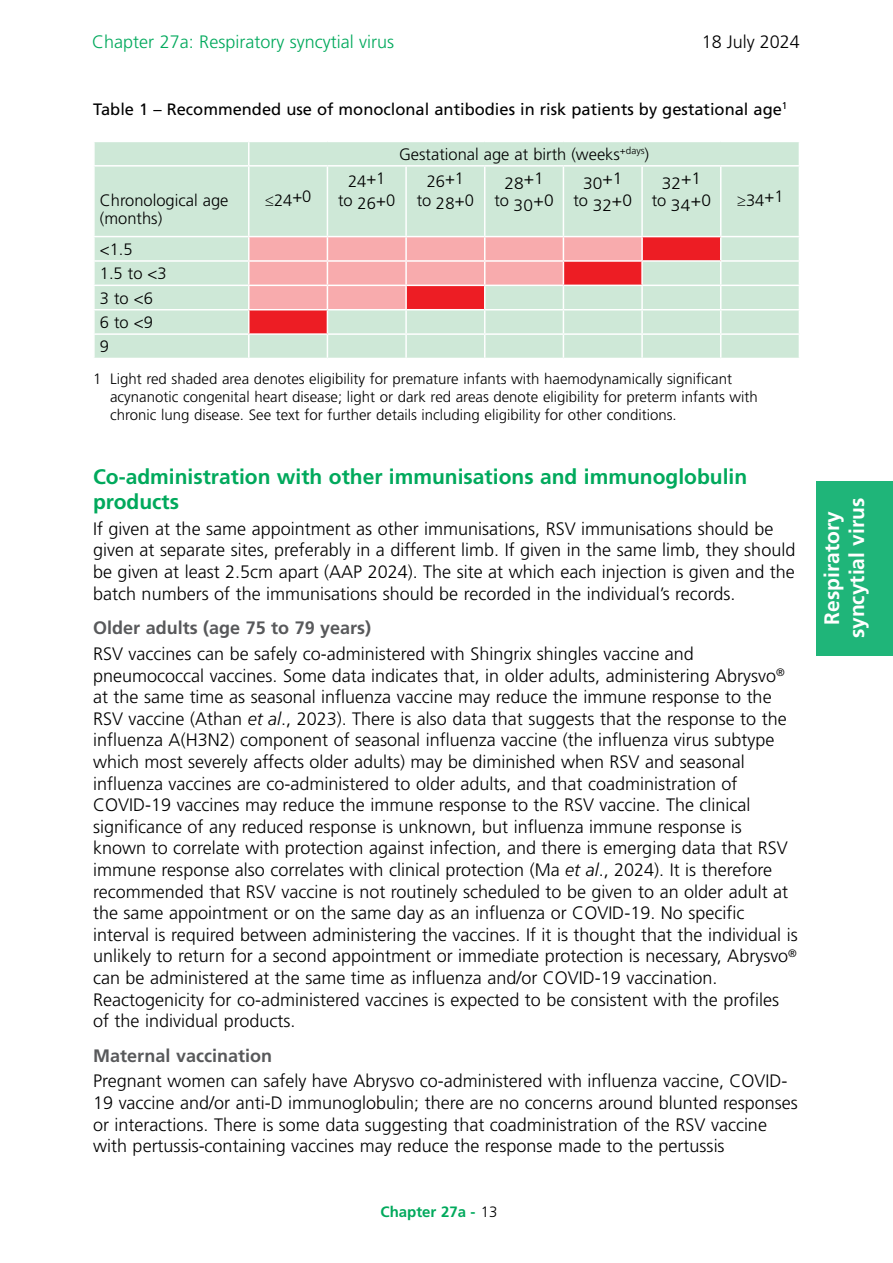
<style>
.page{position:relative;width:893px;height:1263px;background:#fff}
.page>*{position:absolute;margin:0;border:0;box-sizing:border-box;transform-origin:0 0}
.GBa_-_Header_1{font:700 21px/25.2px "Frutiger";color:#00a95c}
.t1{font:700 21px/25.2px "Frutiger";color:#fff;text-align:center}
.GBa_-_Body_text{font:300 18px/21.6px "Frutiger";color:#000}
.GBa_-_Header_3{font:700 18px "Frutiger";color:#58595b}
.t2{font:300 18px "Frutiger";color:#00a95c}
.GBa_-_Table_text{font:300 16.5px/18px "Frutiger";color:#000}
.GBa_-_Figure_title{font:16.5px "Frutiger";color:#000}
.GBa_-_Table_text-2{font:300 16.5px "Frutiger";color:#000;scale:1.05 1}
.GBa_-_Footnotes{font:300 15px/18px "Frutiger";color:#000}
.t3{font:700 15px "Frutiger";color:#00a95c}
.s1{font-family:"Helvetica Neue LT Std"}
.s2{font-style:italic}
.s3{font-weight:300;color:#000}
</style>
<div class="page">
<div style="left:816px;top:481px;width:77px;height:174px;background:#1fb579"></div>
<div style="left:95px;top:142px;width:704px;height:216px;background:#cee8d7"></div>
<svg style="left:643px;top:237px;width:77px;height:96px;background:#d6b6ab"></svg>
<svg style="left:248px;top:142px;width:1px;height:23px"></svg>
<hr style="left:93px;top:165px;width:156px;height:2px;background:#fff">
<hr style="left:249px;top:165px;width:78px;height:2px;background:#fff">
<hr style="left:248px;top:167px;width:1px;height:69px;background:#fff">
<hr style="left:327px;top:165px;width:79px;height:2px;background:#fff">
<hr style="left:327px;top:167px;width:1px;height:69px;background:#fff">
<hr style="left:406px;top:165px;width:79px;height:2px;background:#fff">
<hr style="left:405px;top:167px;width:2px;height:69px;background:#fff">
<hr style="left:485px;top:165px;width:78px;height:2px;background:#fff">
<hr style="left:484px;top:167px;width:1px;height:69px;background:#fff">
<hr style="left:563px;top:165px;width:79px;height:2px;background:#fff">
<hr style="left:563px;top:167px;width:1px;height:69px;background:#fff">
<hr style="left:642px;top:165px;width:79px;height:2px;background:#fff">
<hr style="left:641px;top:167px;width:2px;height:69px;background:#fff">
<hr style="left:721px;top:165px;width:79px;height:2px;background:#fff">
<hr style="left:720px;top:167px;width:1px;height:69px;background:#fff">
<hr style="left:93px;top:236px;width:156px;height:1px;background:#fff">
<hr style="left:249px;top:236px;width:78px;height:1px;background:#fff">
<hr style="left:327px;top:236px;width:79px;height:1px;background:#fff">
<hr style="left:406px;top:236px;width:79px;height:1px;background:#fff">
<hr style="left:485px;top:236px;width:78px;height:1px;background:#fff">
<hr style="left:563px;top:236px;width:79px;height:1px;background:#fff">
<hr style="left:642px;top:236px;width:79px;height:1px;background:#fff">
<hr style="left:641px;top:237px;width:2px;height:23px;background:#fff">
<hr style="left:721px;top:236px;width:79px;height:1px;background:#fff">
<hr style="left:93px;top:260px;width:156px;height:2px;background:#fff">
<hr style="left:642px;top:260px;width:79px;height:2px;background:#fff">
<hr style="left:641px;top:262px;width:2px;height:23px;background:#fff">
<hr style="left:721px;top:260px;width:79px;height:2px;background:#fff">
<hr style="left:93px;top:285px;width:156px;height:1px;background:#fff">
<hr style="left:642px;top:285px;width:79px;height:1px;background:#fff">
<hr style="left:641px;top:286px;width:2px;height:23px;background:#fff">
<hr style="left:721px;top:285px;width:79px;height:1px;background:#fff">
<hr style="left:93px;top:309px;width:156px;height:1px;background:#fff">
<hr style="left:642px;top:309px;width:79px;height:1px;background:#fff">
<hr style="left:641px;top:310px;width:2px;height:23px;background:#fff">
<hr style="left:721px;top:309px;width:79px;height:1px;background:#fff">
<hr style="left:93px;top:333px;width:156px;height:2px;background:#fff">
<svg style="left:248px;top:237px;width:394px;height:121px;background:#e6bab4"></svg>
<hr style="left:642px;top:333px;width:79px;height:2px;background:#fff">
<hr style="left:641px;top:335px;width:2px;height:23px;background:#fff">
<hr style="left:721px;top:333px;width:79px;height:2px;background:#fff">
<svg style="left:720px;top:237px;width:1px;height:121px"></svg>
<p class="t2" style="left:92px;top:31px;width:304px">Chapter 27a: Respiratory syncytial virus</p>
<p class="GBa_-_Body_text" style="left:702px;top:31px;width:100px">18 July 2024</p>
<p class="GBa_-_Figure_title" style="left:93px;top:99px;width:696px">Table 1 – Recommended use of monoclonal antibodies in risk patients by gestational age<sup>1</sup></p>
<p class="GBa_-_Table_text" style="left:399px;top:145px;width:252px">Gestational age at birth (weeks<sup>+days</sup>)</p>
<p class="GBa_-_Table_text" style="left:100px;top:192px;width:130px">Chronological age (months)</p>
<p class="GBa_-_Table_text" style="left:265px;top:190px;width:48px"><span class="s1">≤</span>24+0</p>
<p class="GBa_-_Table_text" style="left:348px;top:171px;width:39px">24+1</p>
<p class="GBa_-_Table_text" style="left:338px;top:192px;width:58px">to 26+0</p>
<p class="GBa_-_Table_text" style="left:427px;top:171px;width:39px">26+1</p>
<p class="GBa_-_Table_text" style="left:417px;top:192px;width:59px">to 28+0</p>
<p class="GBa_-_Table_text-2" style="left:504px;top:171px;width:39px">28+1</p>
<p class="GBa_-_Table_text" style="left:494px;top:192px;width:61px">to 30+0</p>
<p class="GBa_-_Table_text-2" style="left:583px;top:171px;width:39px">30+1</p>
<p class="GBa_-_Table_text" style="left:573px;top:192px;width:60px">to 32+0</p>
<p class="GBa_-_Table_text-2" style="left:662px;top:171px;width:39px">32+1</p>
<p class="GBa_-_Table_text" style="left:652px;top:192px;width:61px">to 34+0</p>
<p class="GBa_-_Table_text" style="left:737px;top:190px;width:48px"><span class="s1">≥</span>34+1</p>
<p class="GBa_-_Table_text" style="left:100px;top:240px;width:34px">&lt;1.5</p>
<p class="GBa_-_Table_text" style="left:100px;top:265px;width:68px">1.5 to &lt;3</p>
<p class="GBa_-_Table_text" style="left:100px;top:289px;width:55px">3 to &lt;6</p>
<p class="GBa_-_Table_text" style="left:100px;top:314px;width:55px">6 to &lt;9</p>
<p class="GBa_-_Table_text" style="left:100px;top:338px;width:11px">9</p>
<p class="GBa_-_Footnotes" style="left:110px;top:370px;width:649px;text-indent:-17px">1 Light red shaded area denotes eligibility for premature infants with haemodynamically significant acynanotic congenital heart disease; light or dark red areas denote eligibility for preterm infants with chronic lung disease. See text for further details including eligibility for other conditions.</p>
<h1 class="GBa_-_Header_1" style="left:93px;top:464px;width:656px">Co-administration with other immunisations and immunoglobulin products</h1>
<p class="GBa_-_Body_text" style="left:93px;top:518px;width:704px">If given at the same appointment as other immunisations, RSV immunisations should be given at separate sites, preferably in a different limb. If given in the same limb, they should be given at least 2.5cm apart (AAP 2024). The site at which each injection is given and the batch numbers of the immunisations should be recorded in the individual’s records.</p>
<h3 class="GBa_-_Header_3" style="left:93px;top:617px;width:280px">Older adults (age 75 to 79 years)</h3>
<p class="GBa_-_Body_text" style="left:93px;top:643px;width:706px">RSV vaccines can be safely co-administered with Shingrix shingles vaccine and pneumococcal vaccines. Some data indicates that, in older adults, administering Abrysvo<sup>® </sup>at the same time as seasonal influenza vaccine may reduce the immune response to the RSV vaccine (Athan <span class="s2">et al</span>., 2023). There is also data that suggests that the response to the influenza A(H3N2) component of seasonal influenza vaccine (the influenza virus subtype which most severely affects older adults) may be diminished when RSV and seasonal influenza vaccines are co-administered to older adults, and that coadministration of COVID-19 vaccines may reduce the immune response to the RSV vaccine. The clinical significance of any reduced response is unknown, but influenza immune response is known to correlate with protection against infection, and there is emerging data that RSV immune response also correlates with clinical protection (Ma <span class="s2">et al</span>., 2024). It is therefore recommended that RSV vaccine is not routinely scheduled to be given to an older adult at the same appointment or on the same day as an influenza or COVID-19. No specific interval is required between administering the vaccines. If it is thought that the individual is unlikely to return for a second appointment or immediate protection is necessary, Abrysvo<sup>® </sup>can be administered at the same time as influenza and/or COVID-19 vaccination.<br>Reactogenicity for co-administered vaccines is expected to be consistent with the profiles of the individual products.</p>
<h3 class="GBa_-_Header_3" style="left:93px;top:1045px;width:180px">Maternal vaccination</h3>
<p class="GBa_-_Body_text" style="left:93px;top:1070px;width:706px">Pregnant women can safely have Abrysvo co-administered with influenza vaccine, COVID-19 vaccine and/or anti-D immunoglobulin; there are no concerns around blunted responses or interactions. There is some data suggesting that coadministration of the RSV vaccine with pertussis-containing vaccines may reduce the response made to the pertussis</p>
<p class="t3" style="left:381px;top:1203px;width:119px">Chapter 27a - <span class="s3">13</span></p>
<p class="t1" style="left:819px;top:638px;width:142px;rotate:-90deg">Respiratory syncytial virus</p>
</div>
